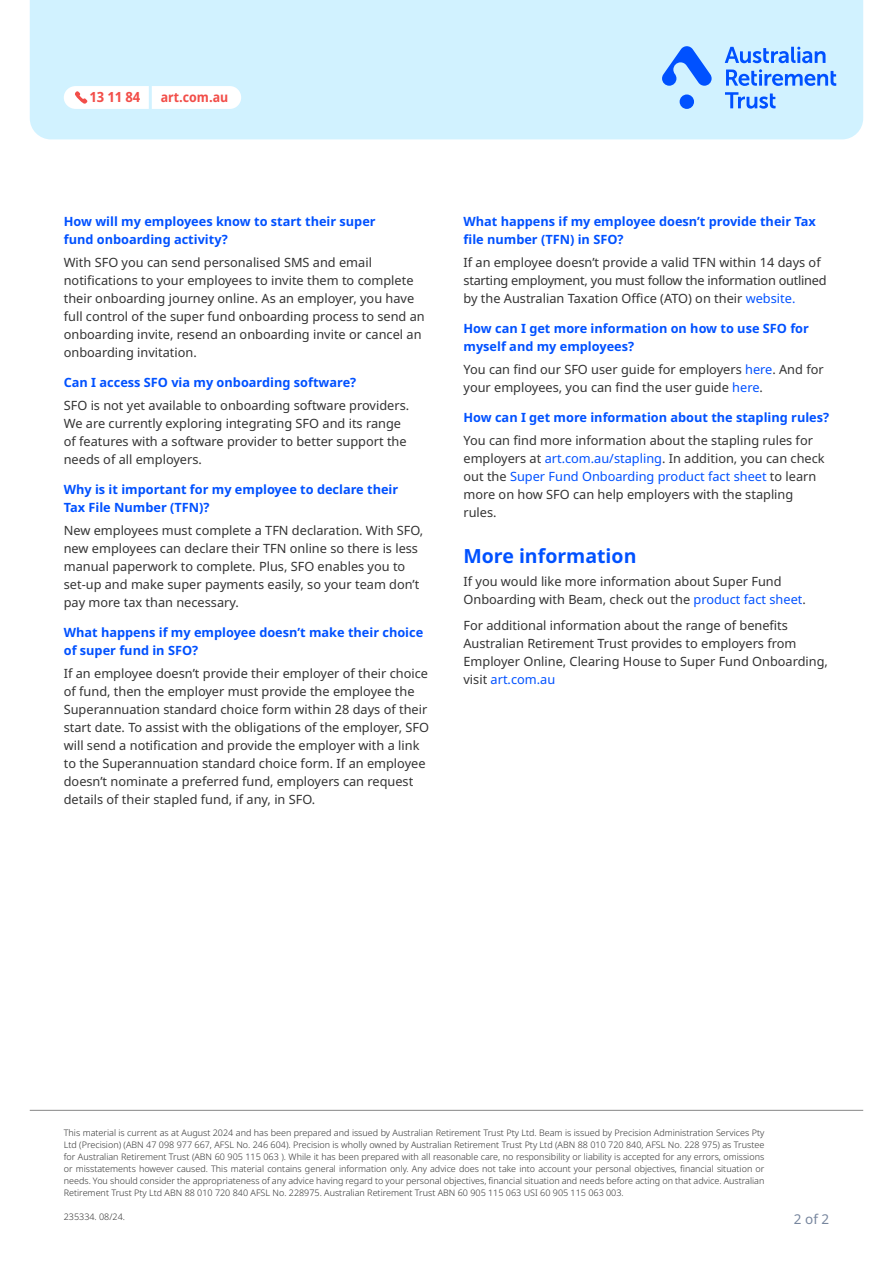
<style>
.page{position:relative;width:893px;height:1263px;background:#fff}
.page>*{position:absolute;margin:0;border:0;box-sizing:border-box;transform-origin:0 0}
.t1{font:700 19.5px "Noto Sans";color:#0051ff}
.t2{font:700 semi-condensed 13.95px "Noto Sans";color:#f24e49}
.t3{font:700 semi-condensed 13.5px "Noto Sans";color:#f24e49}
.t4{font:13.5px "Noto Sans";color:#77869e}
.t5{font:12.75px/18px "Noto Sans";color:#333}
.t6{font:700 12.75px/18px "Noto Sans";color:#0051ff}
.t7{font:300 9px/12px "Noto Sans";color:#333;text-align:justify}
.s1{color:#0051ff}
</style>
<div class="page">
<div style="left:30px;top:0;width:833px;height:139px;background:#d1f2ff"></div>
<svg style="left:64px;top:86px;width:177px;height:23px"></svg>
<svg style="left:725px;top:47px;width:111px;height:62px"></svg>
<svg style="left:662px;top:46px;width:50px;height:63px"></svg>
<hr style="left:30px;top:1110px;width:833px;height:1px;background:#878787">
<p class="t2" style="left:89px;top:87px;width:52px">13 11 84</p>
<p class="t3" style="left:161px;top:88px;width:69px">art.com.au</p>
<p class="t6" style="left:64px;top:213px;width:313px">How will my employees know to start their super fund onboarding activity?</p>
<p class="t5" style="left:64px;top:253px;width:362px">With SFO you can send personalised SMS and email notifications to your employees to invite them to complete their onboarding journey online. As an employer, you have full control of the super fund onboarding process to send an onboarding invite, resend an onboarding invite or cancel an onboarding invitation.</p>
<p class="t6" style="left:64px;top:374px;width:294px">Can I access SFO via my onboarding software?</p>
<p class="t5" style="left:64px;top:396px;width:347px">SFO is not yet available to onboarding software providers.<br>We are currently exploring integrating SFO and its range of features with a software provider to better support the needs of all employers.</p>
<p class="t6" style="left:64px;top:481px;width:336px">Why is it important for my employee to declare their<br>Tax File Number (TFN)?</p>
<p class="t5" style="left:64px;top:521px;width:361px">New employees must complete a TFN declaration. With SFO, new employees can declare their TFN online so there is less manual paperwork to complete. Plus, SFO enables you to set-up and make super payments easily, so your team don’t pay more tax than necessary.</p>
<p class="t6" style="left:64px;top:624px;width:361px">What happens if my employee doesn’t make their choice of super fund in SFO?</p>
<p class="t5" style="left:64px;top:664px;width:367px">If an employee doesn’t provide their employer of their choice of fund, then the employer must provide the employee the Superannuation standard choice form within 28 days of their start date. To assist with the obligations of the employer, SFO will send a notification and provide the employer with a link to the Superannuation standard choice form. If an employee doesn’t nominate a preferred fund, employers can request details of their stapled fund, if any, in SFO.</p>
<p class="t6" style="left:463px;top:213px;width:354px">What happens if my employee doesn’t provide their Tax file number (TFN) in SFO?</p>
<p class="t5" style="left:463px;top:253px;width:365px">If an employee doesn’t provide a valid TFN within 14 days of starting employment, you must follow the information outlined by the Australian Taxation Office (ATO) on their <span class="s1">website.</span></p>
<p class="t6" style="left:463px;top:320px;width:347px">How can I get more information on how to use SFO for myself and my employees?</p>
<p class="t5" style="left:463px;top:360px;width:362px">You can find our SFO user guide for employers <span class="s1">here</span>. And for your employees, you can find the user guide <span class="s1">here</span>.</p>
<p class="t6" style="left:463px;top:409px;width:367px">How can I get more information about the stapling rules?</p>
<p class="t5" style="left:463px;top:431px;width:363px">You can find more information about the stapling rules for employers at <span class="s1">art.com.au/stapling</span>. In addition, you can check out the <span class="s1">Super Fund Onboarding product fact sheet</span> to learn more on how SFO can help employers with the stapling rules.</p>
<h1 class="t1" style="left:463px;top:542px;width:174px">More information</h1>
<p class="t5" style="left:463px;top:572px;width:344px">If you would like more information about Super Fund<br>Onboarding with Beam, check out the <span class="s1">product fact sheet</span>.</p>
<p class="t5" style="left:463px;top:617px;width:366px">For additional information about the range of benefits Australian Retirement Trust provides to employers from Employer Online, Clearing House to Super Fund Onboarding, visit <span class="s1">art.com.au</span></p>
<p class="t7" style="left:64px;top:1127px;width:702px">This material is current as at August 2024 and has been prepared and issued by Australian Retirement Trust Pty Ltd. Beam is issued by Precision Administration Services Pty Ltd (Precision) (ABN 47 098 977 667, AFSL No. 246 604). Precision is wholly owned by Australian Retirement Trust Pty Ltd (ABN 88 010 720 840, AFSL No. 228 975) as Trustee for Australian Retirement Trust (ABN 60 905 115 063 ). While it has been prepared with all reasonable care, no responsibility or liability is accepted for any errors, omissions or misstatements however caused. This material contains general information only. Any advice does not take into account your personal objectives, financial situation or needs. You should consider the appropriateness of any advice having regard to your personal objectives, financial situation and needs before acting on that advice. Australian Retirement Trust Pty Ltd ABN 88 010 720 840 AFSL No. 228975. Australian Retirement Trust ABN 60 905 115 063 USI 60 905 115 063 003.</p>
<p class="t7" style="left:64px;top:1211px;width:63px">235334. 08/24.</p>
<p class="t4" style="left:794px;top:1210px;width:37px">2 of 2</p>
</div>
